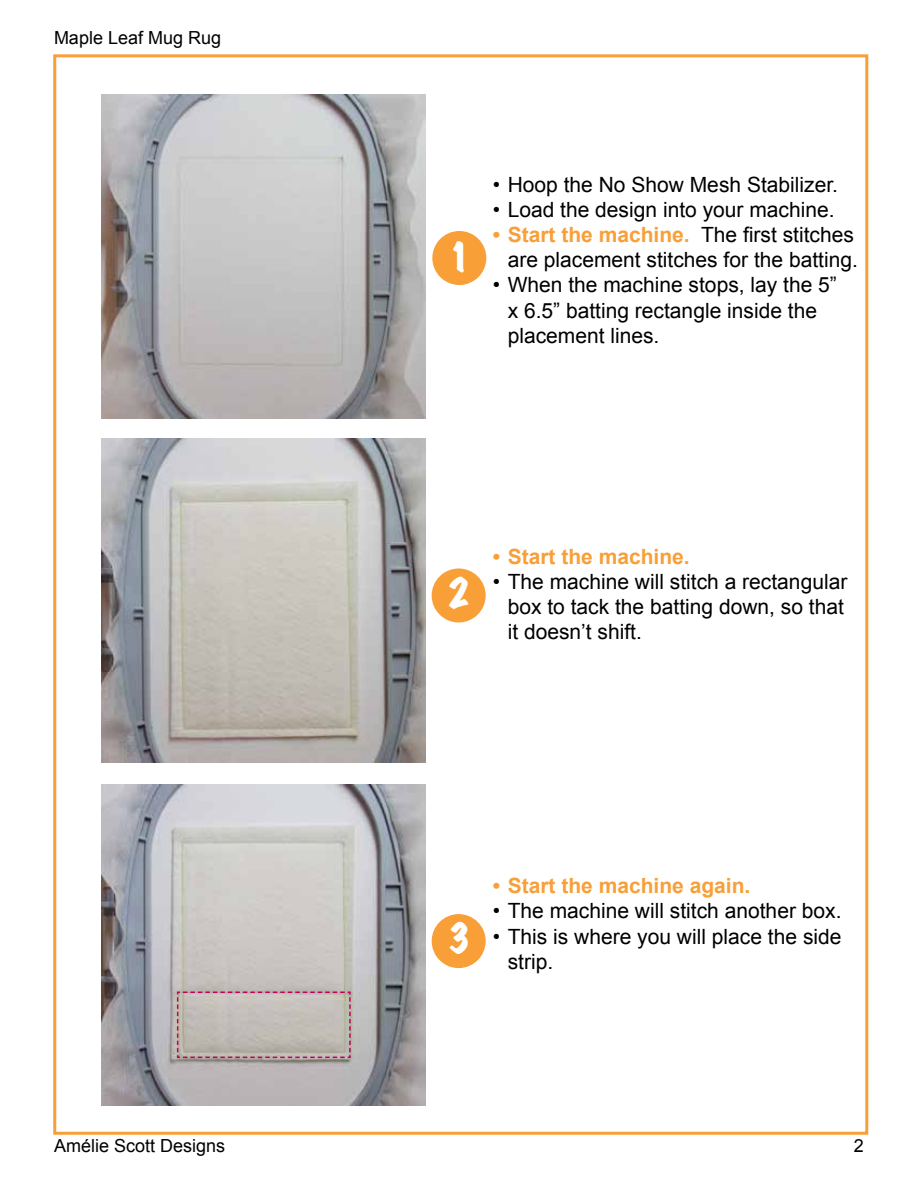
<style>
.page{position:relative;width:918px;height:1188px;background:#fff}
.page>*{position:absolute;margin:0;border:0;box-sizing:border-box;transform-origin:0 0}
.t1{font:expanded 36px "Marker Felt";color:#fff}
.t2{font:21px/25.2px "Arial";color:#000}
.t3{font:700 21px "Arial";color:#f99f38}
.t4{font:18px "Arial";color:#000}
.s1{font-weight:700;color:#f99f38}
</style>
<div class="page">
<div style="left:53px;top:54px;width:815px;height:1081px;background:#fff;border:3px solid #f99f38"></div>
<div style="left:433px;top:232px;width:53px;height:52px;background:#f99f38;border-radius:50%"></div>
<div style="left:432px;top:231px;width:54px;height:54px;border:2px solid #f99f38;border-radius:50%"></div>
<div style="left:432px;top:569px;width:53px;height:53px;background:#f99f38;border-radius:50%"></div>
<div style="left:432px;top:568px;width:54px;height:54px;border:2px solid #f99f38;border-radius:50%"></div>
<div style="left:432px;top:915px;width:53px;height:52px;background:#f99f38;border-radius:50%"></div>
<div style="left:432px;top:914px;width:54px;height:54px;border:2px solid #f99f38;border-radius:50%"></div>
<img style="left:101px;top:785px;width:324px;height:320px">
<img style="left:101px;top:94px;width:324px;height:324px">
<img style="left:101px;top:439px;width:324px;height:324px">
<svg style="left:176px;top:991px;width:175px;height:68px;background:#bfb4b0"></svg>
<p class="t4" style="left:54px;top:26px;width:169px">Maple Leaf Mug Rug</p>
<h1 class="t1" style="left:448px;top:228px;width:25px">1</h1>
<p class="t2" style="left:493px;top:172px;width:347px">• Hoop the No Show Mesh Stabilizer.</p>
<p class="t2" style="left:493px;top:197px;width:343px">• Load the design into your machine.</p>
<p class="t2" style="left:493px;top:222px;width:367px;text-align:right"><span class="s1">• Start the machine.</span> The first stitches are placement stitches for the batting.</p>
<p class="t2" style="left:508px;top:273px;width:331px;text-indent:-15px">• When the machine stops, lay the 5” x 6.5” batting rectangle inside the placement lines.</p>
<h1 class="t1" style="left:447px;top:564px;width:25px">2</h1>
<p class="t3" style="left:493px;top:542px;width:199px">• Start the machine.</p>
<p class="t2" style="left:508px;top:569px;width:341px;text-indent:-15px">• The machine will stitch a rectangular box to tack the batting down, so that it doesn’t shift.</p>
<h1 class="t1" style="left:447px;top:910px;width:25px">3</h1>
<p class="t3" style="left:493px;top:872px;width:259px">• Start the machine again.</p>
<p class="t2" style="left:493px;top:899px;width:350px">• The machine will stitch another box.</p>
<p class="t2" style="left:508px;top:924px;width:335px;text-indent:-15px">• This is where you will place the side strip.</p>
<p class="t4" style="left:54px;top:1133px;width:173px">Amélie Scott Designs</p>
<p class="t4" style="left:854px;top:1133px;width:12px">2</p>
</div>
